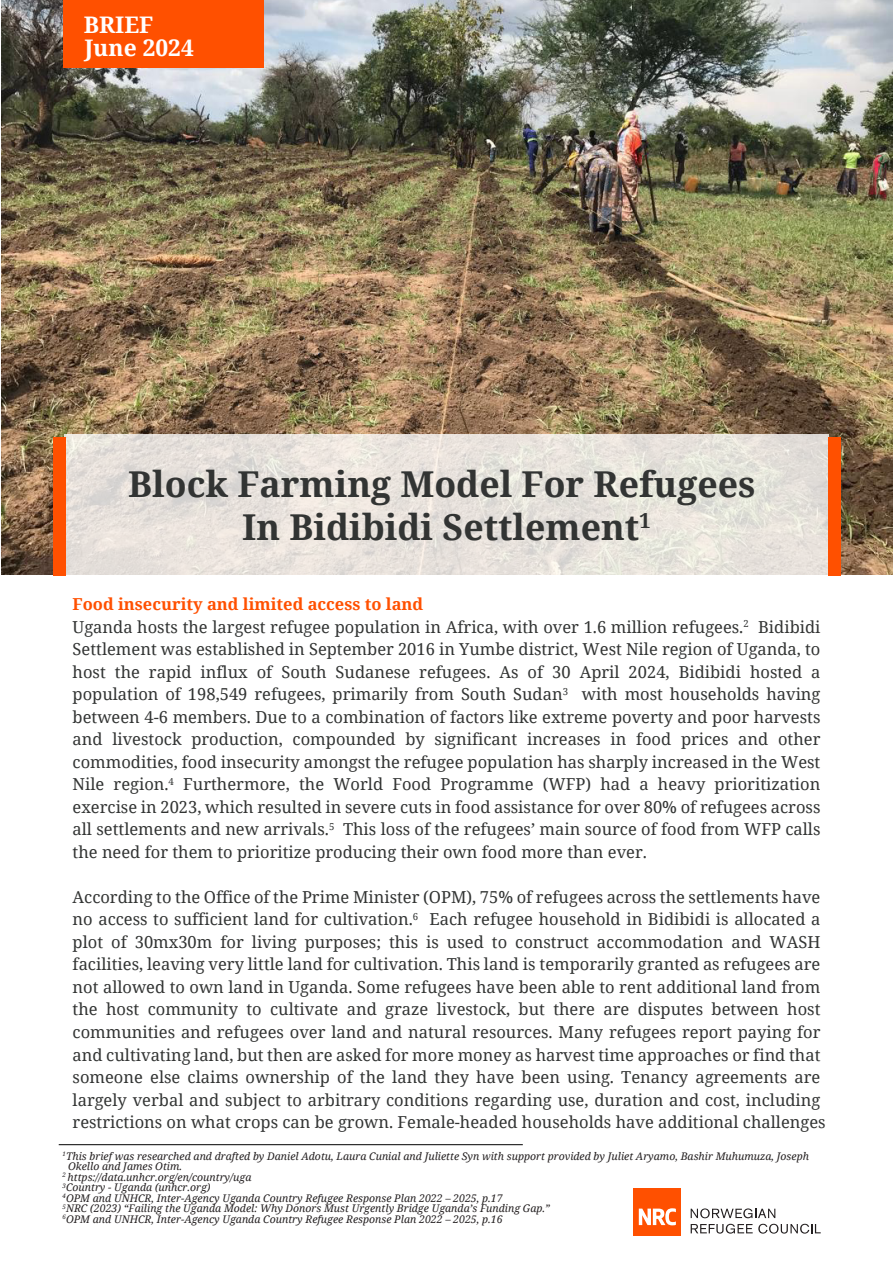
<style>
.page{position:relative;width:893px;height:1263px;background:#fff}
.page>*{position:absolute;margin:0;border:0;box-sizing:border-box;transform-origin:0 0}
.t1{font:700 35.7px/42.8px "Noto Serif";color:#323433;text-align:center}
.t2{font:700 22.8px/23.4px "Noto Serif";color:#fff}
.t3{font:16.5px/22.5px "Noto Serif";color:#323433}
.t4{font:italic 10.5px "Noto Serif";color:#231f20}
.s1{font-weight:700;color:#ff5000}
</style>
<div class="page">
<img style="left:1px;top:0;width:891px;height:574px">
<svg style="left:65px;top:434px;width:764px;height:140px;background:#e6e1db"></svg>
<div style="left:53px;top:437px;width:13px;height:139px;background:#ff5000"></div>
<div style="left:829px;top:437px;width:12px;height:139px;background:#ff5000"></div>
<div style="left:63px;top:0;width:200px;height:68px;background:#ff5000"></div>
<hr style="left:59px;top:1144px;width:464px;height:1px;background:#000">
<div style="left:634px;top:1188px;width:47px;height:47px;background:#ff5000"></div>
<svg style="left:639px;top:1208px;width:37px;height:17px"></svg>
<svg style="left:691px;top:1208px;width:84px;height:10px"></svg>
<svg style="left:691px;top:1224px;width:130px;height:9px"></svg>
<h2 class="t2" style="left:84px;top:12px;width:112px">BRIEF<br>June 2024</h2>
<h1 class="t1" style="left:128px;top:461px;width:629px">Block Farming Model For Refugees<br>In Bidibidi Settlement<sup>1</sup></h1>
<p class="t3" style="left:73px;top:593px;width:749px"><span class="s1">Food insecurity and limited access to land<br></span>Uganda hosts the largest refugee population in Africa, with over 1.6 million refugees.<sup>2</sup> Bidibidi Settlement was established in September 2016 in Yumbe district, West Nile region of Uganda, to host the rapid influx of South Sudanese refugees. As of 30 April 2024, Bidibidi hosted a population of 198,549 refugees, primarily from South Sudan<sup>3</sup> with most households having between 4-6 members. Due to a combination of factors like extreme poverty and poor harvests and livestock production, compounded by significant increases in food prices and other commodities, food insecurity amongst the refugee population has sharply increased in the West Nile region.<sup>4</sup> Furthermore, the World Food Programme (WFP) had a heavy prioritization exercise in 2023, which resulted in severe cuts in food assistance for over 80% of refugees across all settlements and new arrivals.<sup>5</sup> This loss of the refugees’ main source of food from WFP calls the need for them to prioritize producing their own food more than ever.</p>
<p class="t3" style="left:73px;top:885px;width:754px">According to the Office of the Prime Minister (OPM), 75% of refugees across the settlements have no access to sufficient land for cultivation.<sup>6</sup> Each refugee household in Bidibidi is allocated a plot of 30mx30m for living purposes; this is used to construct accommodation and WASH facilities, leaving very little land for cultivation. This land is temporarily granted as refugees are not allowed to own land in Uganda. Some refugees have been able to rent additional land from the host community to cultivate and graze livestock, but there are disputes between host communities and refugees over land and natural resources. Many refugees report paying for and cultivating land, but then are asked for more money as harvest time approaches or find that someone else claims ownership of the land they have been using. Tenancy agreements are largely verbal and subject to arbitrary conditions regarding use, duration and cost, including restrictions on what crops can be grown. Female-headed households have additional challenges</p>
<p class="t4" style="left:63px;top:1149px;width:748px"><sup>1</sup>This brief was researched and drafted by Daniel Adotu, Laura Cunial and Juliette Syn with support provided by Juliet Aryamo, Bashir Muhumuza, Joseph</p>
<p class="t4" style="left:68px;top:1159px;width:116px">Okello and James Otim.</p>
<p class="t4" style="left:63px;top:1170px;width:190px"><sup>2</sup> https://data.unhcr.org/en/country/uga</p>
<p class="t4" style="left:63px;top:1180px;width:149px"><sup>3</sup>Country - Uganda (unhcr.org)</p>
<p class="t4" style="left:63px;top:1191px;width:441px"><sup>4</sup>OPM and UNHCR, Inter-Agency Uganda Country Refugee Response Plan 2022 – 2025, p.17</p>
<p class="t4" style="left:63px;top:1201px;width:489px"><sup>5</sup>NRC (2023) “Failing the Uganda Model: Why Donors Must Urgently Bridge Uganda’s Funding Gap.”</p>
<p class="t4" style="left:63px;top:1212px;width:441px"><sup>6</sup>OPM and UNHCR, Inter-Agency Uganda Country Refugee Response Plan 2022 – 2025, p.16</p>
</div>
